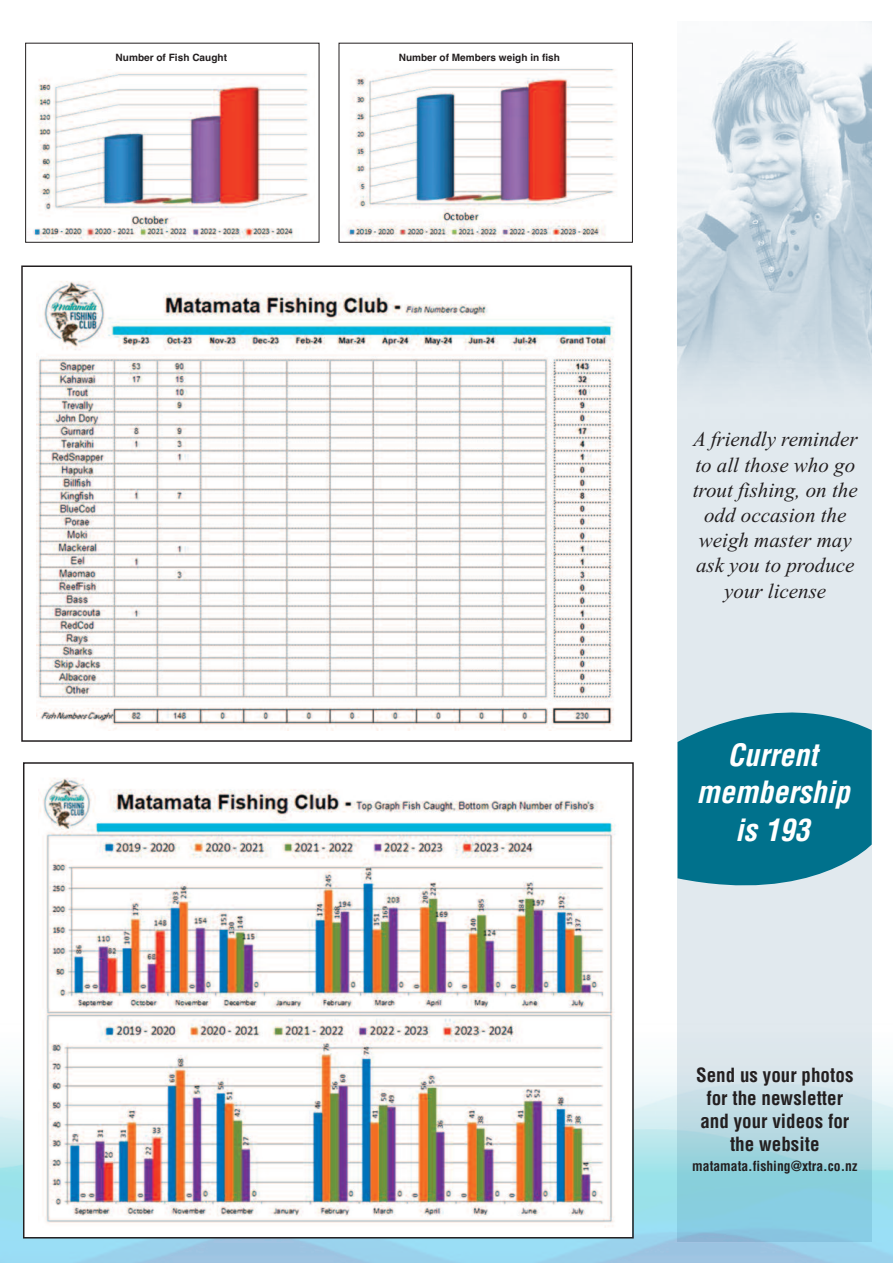
<style>
.page{position:relative;width:893px;height:1263px;background:#fff}
.page>*{position:absolute;margin:0;border:0;box-sizing:border-box;transform-origin:0 0}
.t1{font:italic 700 condensed 30px/37.5px "Helvetica";color:#fff;text-align:center}
.t2{font:italic 21px/25.2px "Times New Roman";color:#231f20;text-align:center}
.t3{font:700 condensed 19.05px/23.1px "Helvetica";color:#231f20;text-align:center}
.t4{font:700 condensed 13.65px "Helvetica";color:#231f20}
.t5{font:700 10.05px "Helvetica";color:#231f20}
</style>
<div class="page">
<img style="left:0;top:1065px;width:893px;height:198px">
<img style="left:33px;top:72px;width:276px;height:168px">
<div style="left:25px;top:43px;width:294px;height:200px;border:1px solid #231f20"></div>
<img style="left:347px;top:68px;width:270px;height:173px">
<div style="left:339px;top:43px;width:294px;height:200px;border:1px solid #231f20"></div>
<img style="left:36px;top:281px;width:579px;height:450px">
<div style="left:21px;top:265px;width:611px;height:477px;border:2px solid #231f20"></div>
<div style="left:24px;top:764px;width:608px;height:473px;background:#fff"></div>
<img style="left:38px;top:778px;width:578px;height:450px">
<div style="left:23px;top:762px;width:611px;height:476px;border:2px solid #231f20"></div>
<img style="left:677px;top:21px;width:195px;height:1221px">
<svg style="left:677px;top:684px;width:195px;height:222px;background:#4495a9"></svg>
<p class="t5" style="left:116px;top:52px;width:113px">Number of Fish Caught</p>
<p class="t5" style="left:399px;top:52px;width:163px">Number of Members weigh in fish</p>
<p class="t2" style="left:693px;top:426px;width:166px">A friendly reminder to all those who go trout fishing, on the odd occasion the weigh master may ask you to produce your license</p>
<h1 class="t1" style="left:697px;top:737px;width:155px">Current membership is 193</h1>
<p class="t3" style="left:696px;top:1063px;width:159px">Send us your photos for the newsletter and your videos for the website</p>
<p class="t4" style="left:692px;top:1158px;width:167px">matamata.fishing@xtra.co.nz</p>
</div>
